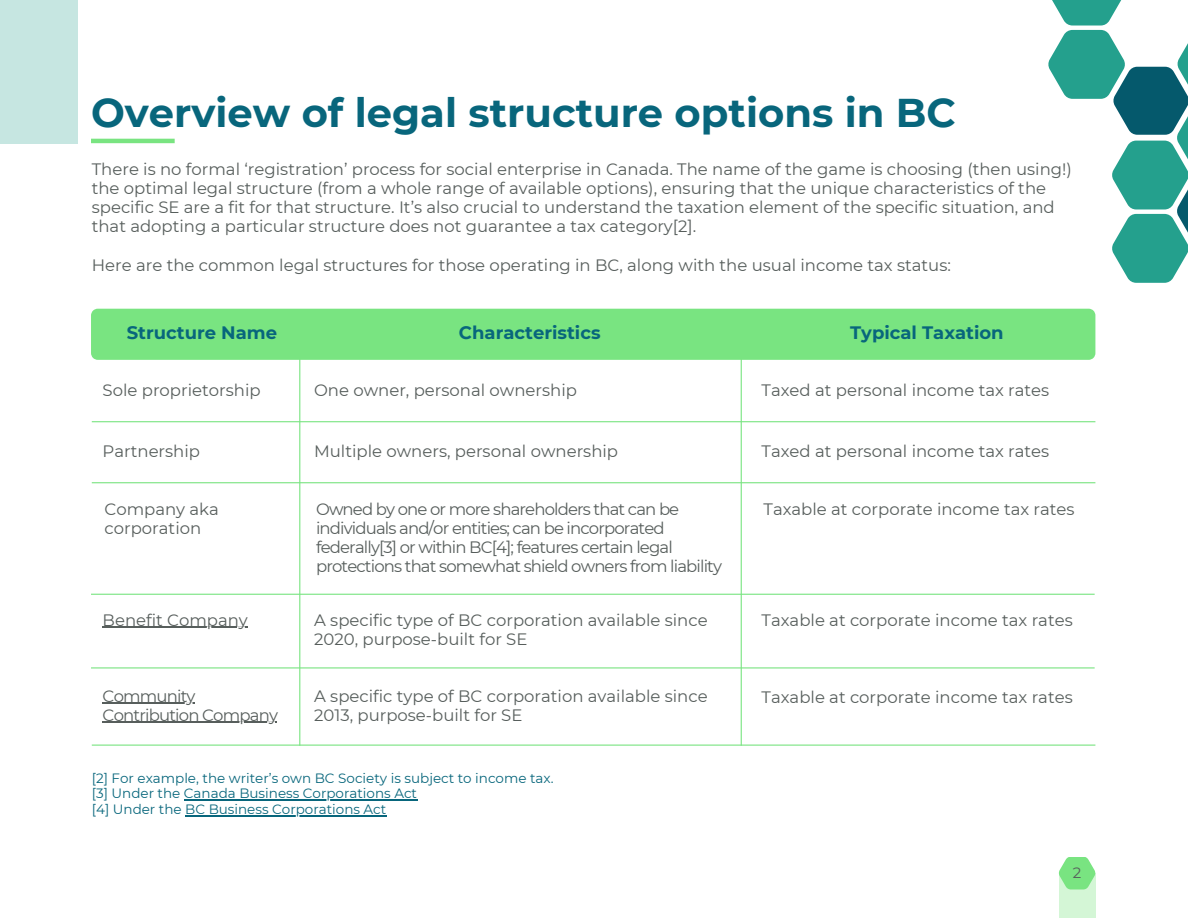
<style>
.page{position:relative;width:1188px;height:918px;background:#fff}
.page>*{position:absolute;margin:0;border:0;box-sizing:border-box;transform-origin:0 0}
.t1{font:700 40.05px "Montserrat";color:#08667c}
.t2{font:700 18px "Montserrat";color:#08667c}
.t3{font:16.5px/19.2px "Montserrat";color:#575e5c}
.t4{font:16.5px/19.2px "Montserrat";letter-spacing:-.05em;color:#575e5c}
.t5{font:15px "Montserrat";color:#575e5c}
.t6{font:13.5px "Montserrat";color:#08667c}
</style>
<div class="page">
<div style="left:0;top:0;width:78px;height:143px;background:#c6e6e1"></div>
<hr style="left:91px;top:139px;width:84px;height:4px;background:#79e481">
<svg style="left:1048px;top:0;width:140px;height:283px"></svg>
<div style="left:1059px;top:873px;width:36px;height:45px;background:#d4f6d6"></div>
<svg style="left:1059px;top:857px;width:36px;height:32px"></svg>
<hr style="left:299px;top:345px;width:1px;height:401px;background:#79e481">
<hr style="left:741px;top:334px;width:1px;height:412px;background:#79e481">
<hr style="left:92px;top:421px;width:1003px;height:1px;background:#79e481">
<hr style="left:92px;top:482px;width:1003px;height:1px;background:#79e481">
<hr style="left:91px;top:594px;width:1004px;height:1px;background:#79e481">
<hr style="left:91px;top:667px;width:1004px;height:1px;background:#79e481">
<hr style="left:92px;top:745px;width:1003px;height:1px;background:#79e481">
<div style="left:91px;top:309px;width:1004px;height:51px;background:#79e481"></div>
<hr style="left:184px;top:800px;width:233px;height:1px;background:#08667c">
<hr style="left:185px;top:815px;width:201px;height:1px;background:#08667c">
<hr style="left:103px;top:627px;width:145px;height:1px;background:#575e5c">
<hr style="left:103px;top:703px;width:92px;height:1px;background:#575e5c">
<hr style="left:103px;top:722px;width:174px;height:1px;background:#575e5c">
<h3 class="t1" style="left:91px;top:89px;width:866px">Overview of legal structure options in BC</h3>
<h1 class="t3" style="left:92px;top:159px;width:982px">There is no formal ‘registration’ process for social enterprise in Canada. The name of the game is choosing (then using!) the optimal legal structure (from a whole range of available options), ensuring that the unique characteristics of the specific SE are a fit for that structure. It’s also crucial to understand the taxation element of the specific situation, and that adopting a particular structure does not guarantee a tax category[2].</h1>
<p class="t3" style="left:92px;top:255px;width:861px">Here are the common legal structures for those operating in BC, along with the usual income tax status:</p>
<p class="t2" style="left:127px;top:322px;width:152px">Structure Name</p>
<p class="t2" style="left:459px;top:322px;width:143px">Characteristics</p>
<h3 class="t2" style="left:850px;top:322px;width:155px">Typical Taxation</h3>
<h3 class="t3" style="left:103px;top:381px;width:160px">Sole proprietorship</h3>
<h3 class="t3" style="left:314px;top:381px;width:264px">One owner, personal ownership</h3>
<p class="t3" style="left:762px;top:381px;width:289px">Taxed at personal income tax rates</p>
<h3 class="t3" style="left:103px;top:442px;width:99px">Partnership</h3>
<h3 class="t3" style="left:314px;top:442px;width:306px">Multiple owners, personal ownership</h3>
<h3 class="t3" style="left:762px;top:442px;width:289px">Taxed at personal income tax rates</h3>
<p class="t3" style="left:105px;top:499px;width:116px">Company aka corporation</p>
<h3 class="t4" style="left:316px;top:499px;width:408px">Owned by one or more shareholders that can be individuals and/or entities; can be incorporated federally[3] or within BC[4]; features certain legal protections that somewhat shield owners from liability</h3>
<h3 class="t3" style="left:764px;top:499px;width:313px">Taxable at corporate income tax rates</h3>
<h3 class="t3" style="left:103px;top:610px;width:147px">Benefit Company</h3>
<p class="t3" style="left:314px;top:610px;width:395px">A specific type of BC corporation available since<br>2020, purpose-built for SE</p>
<h3 class="t3" style="left:762px;top:610px;width:313px">Taxable at corporate income tax rates</h3>
<h3 class="t4" style="left:103px;top:686px;width:94px">Community</h3>
<h3 class="t4" style="left:103px;top:705px;width:177px">Contribution Company</h3>
<p class="t3" style="left:314px;top:686px;width:395px">A specific type of BC corporation available since<br>2013, purpose-built for SE</p>
<h3 class="t3" style="left:762px;top:688px;width:313px">Taxable at corporate income tax rates</h3>
<h3 class="t6" style="left:92px;top:770px;width:463px">[2] For example, the writer’s own BC Society is subject to income tax.</h3>
<h2 class="t6" style="left:92px;top:785px;width:327px">[3] Under the Canada Business Corporations Act</h2>
<h2 class="t6" style="left:92px;top:801px;width:296px">[4] Under the BC Business Corporations Act</h2>
<p class="t5" style="left:1073px;top:863px;width:10px">2</p>
</div>
